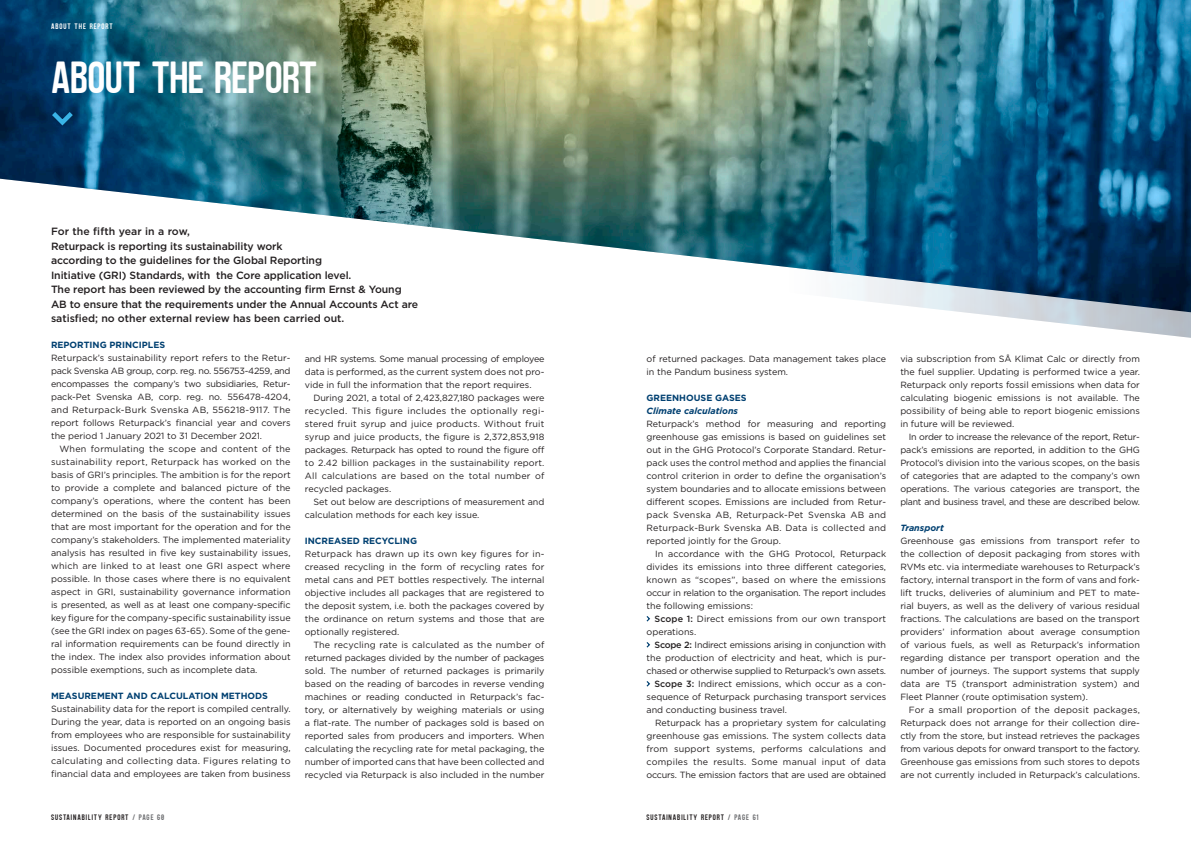
<style>
.page{position:relative;width:1191px;height:842px;background:#fff}
.page>*{position:absolute;margin:0;border:0;box-sizing:border-box;transform-origin:0 0}
.t1{font:45px "Zaio";color:#fff}
.t2{font:500 10.5px "Gotham";letter-spacing:-.01em;color:#231f20}
.t3{font:500 10.5px "Gotham";letter-spacing:.01em;color:#231f20}
.t4{font:9px/13px "Gotham";color:#231f20;text-align:justify}
.t5{font:700 9px "Gotham";color:#004071}
.t6{font:italic 700 9px "Gotham";color:#004071}
.t7{font:8px "Zaio";letter-spacing:.12em;color:#231f20}
.t8{font:8px "Zaio";letter-spacing:.12em;color:#fff}
.s1{color:#6c6d70}
.s2{font-weight:500}
</style>
<div class="page">
<img style="left:0;top:0;width:1191px;height:312px">
<svg style="left:47px;top:107px;width:30px;height:22px"></svg>
<svg style="left:646px;top:616px;width:4px;height:6px"></svg>
<svg style="left:646px;top:642px;width:4px;height:6px"></svg>
<svg style="left:646px;top:681px;width:4px;height:6px"></svg>
<p class="t8" style="left:51px;top:22px;width:63px">ABOUT THE REPORT</p>
<p class="t1" style="left:51px;top:52px;width:268px">ABOUT THE REPORT</p>
<p class="t3" style="left:51px;top:225px;width:140px">For the fifth year in a row,</p>
<p class="t2" style="left:51px;top:239px;width:233px">Returpack is reporting its sustainability work</p>
<p class="t2" style="left:51px;top:254px;width:272px">according to the guidelines for the Global Reporting</p>
<p class="t2" style="left:51px;top:268px;width:302px">Initiative (GRI) Standards, with the Core application level.</p>
<p class="t2" style="left:51px;top:283px;width:352px">The report has been reviewed by the accounting firm Ernst &amp; Young</p>
<p class="t2" style="left:51px;top:297px;width:368px">AB to ensure that the requirements under the Annual Accounts Act are</p>
<p class="t2" style="left:51px;top:312px;width:295px">satisfied; no other external review has been carried out.</p>
<p class="t5" style="left:51px;top:339px;width:116px">REPORTING PRINCIPLES</p>
<p class="t4" style="left:51px;top:351px;width:241px">Returpack’s sustainability report refers to the Retur&shy;pack Svenska AB group, corp. reg. no. 556753-4259, and encompasses the company’s two subsidiaries, Retur&shy;pack-Pet Svenska AB, corp. reg. no. 556478-4204, and Returpack-Burk Svenska AB, 556218-9117. The report follows Returpack’s financial year and covers the period 1 January 2021 to 31 December 2021.</p>
<p class="t4" style="left:51px;top:442px;width:241px;text-indent:9px">When formulating the scope and content of the sustainability report, Returpack has worked on the basis of GRI’s principles. The ambition is for the report to provide a complete and balanced picture of the company’s operations, where the content has been determined on the basis of the sustainability issues that are most important for the operation and for the company’s stakeholders. The implemented materiality analysis has resulted in five key sustainability issues, which are linked to at least one GRI aspect where possible. In those cases where there is no equivalent aspect in GRI, sustainability governance information is presented, as well as at least one company-specific key figure for the company-specific sustainability issue (see the GRI index on pages 63-65). Some of the gene&shy;ral information requirements can be found directly in the index. The index also provides information about possible exemptions, such as incomplete data.</p>
<p class="t5" style="left:51px;top:690px;width:218px">MEASUREMENT AND CALCULATION METHODS</p>
<p class="t4" style="left:51px;top:702px;width:241px">Sustainability data for the report is compiled centrally.<br>During the year, data is reported on an ongoing basis from employees who are responsible for sustainability issues. Documented procedures exist for measuring, calculating and collecting data. Figures relating to financial data and employees are taken from business</p>
<p class="t7" style="left:51px;top:812px;width:115px">SUSTAINABILITY REPORT <span class="s1">/ PAGE 60</span></p>
<p class="t4" style="left:305px;top:352px;width:241px">and HR systems. Some manual processing of employee data is performed, as the current system does not pro&shy;vide in full the information that the report requires.</p>
<p class="t4" style="left:305px;top:391px;width:241px;text-indent:9px">During 2021, a total of 2,423,827,180 packages were recycled. This figure includes the optionally regi&shy;stered fruit syrup and juice products. Without fruit syrup and juice products, the figure is 2,372,853,918 packages. Returpack has opted to round the figure off to 2.42 billion packages in the sustainability report.<br>All calculations are based on the total number of recycled packages.</p>
<p class="t4" style="left:305px;top:495px;width:241px;text-indent:9px">Set out below are descriptions of measurement and calculation methods for each key issue.</p>
<p class="t5" style="left:305px;top:535px;width:114px">INCREASED RECYCLING</p>
<p class="t4" style="left:305px;top:547px;width:241px">Returpack has drawn up its own key figures for in&shy;creased recycling in the form of recycling rates for metal cans and PET bottles respectively. The internal objective includes all packages that are registered to the deposit system, i.e. both the packages covered by the ordinance on return systems and those that are optionally registered.</p>
<p class="t4" style="left:305px;top:638px;width:241px;text-indent:9px">The recycling rate is calculated as the number of returned packages divided by the number of packages sold. The number of returned packages is primarily based on the reading of barcodes in reverse vending machines or reading conducted in Returpack’s fac&shy;tory, or alternatively by weighing materials or using a flat-rate. The number of packages sold is based on reported sales from producers and importers. When calculating the recycling rate for metal packaging, the number of imported cans that have been collected and recycled via Returpack is also included in the number</p>
<p class="t4" style="left:646px;top:352px;width:241px">of returned packages. Data management takes place in the Pandum business system.</p>
<p class="t5" style="left:646px;top:392px;width:102px">GREENHOUSE GASES</p>
<p class="t6" style="left:646px;top:405px;width:93px">Climate calculations</p>
<p class="t4" style="left:646px;top:417px;width:241px">Returpack’s method for measuring and reporting greenhouse gas emissions is based on guidelines set out in the GHG Protocol’s Corporate Standard. Retur&shy;pack uses the control method and applies the financial control criterion in order to define the organisation’s system boundaries and to allocate emissions between different scopes. Emissions are included from Retur&shy;pack Svenska AB, Returpack-Pet Svenska AB and Returpack-Burk Svenska AB. Data is collected and reported jointly for the Group.</p>
<p class="t4" style="left:646px;top:547px;width:241px;text-indent:9px">In accordance with the GHG Protocol, Returpack divides its emissions into three different categories, known as “scopes”, based on where the emissions occur in relation to the organisation. The report includes the following emissions:</p>
<p class="t4" style="left:646px;top:612px;width:241px;text-indent:8px"><span class="s2">Scope 1:</span> Direct emissions from our own transport operations.</p>
<p class="t4" style="left:646px;top:638px;width:241px;text-indent:8px"><span class="s2">Scope 2:</span> Indirect emissions arising in conjunction with the production of electricity and heat, which is pur&shy;chased or otherwise supplied to Returpack’s own assets.</p>
<p class="t4" style="left:646px;top:677px;width:241px;text-indent:8px"><span class="s2">Scope 3:</span> Indirect emissions, which occur as a con&shy;sequence of Returpack purchasing transport services and conducting business travel.</p>
<p class="t4" style="left:646px;top:716px;width:241px;text-indent:9px">Returpack has a proprietary system for calculating greenhouse gas emissions. The system collects data from support systems, performs calculations and compiles the results. Some manual input of data occurs. The emission factors that are used are obtained</p>
<p class="t7" style="left:646px;top:812px;width:114px">SUSTAINABILITY REPORT <span class="s1">/ PAGE 61</span></p>
<p class="t4" style="left:900px;top:352px;width:241px">via subscription from SÅ Klimat Calc or directly from the fuel supplier. Updating is performed twice a year.<br>Returpack only reports fossil emissions when data for calculating biogenic emissions is not available. The possibility of being able to report biogenic emissions in future will be reviewed.</p>
<p class="t4" style="left:900px;top:430px;width:241px;text-indent:9px">In order to increase the relevance of the report, Retur&shy;pack’s emissions are reported, in addition to the GHG Protocol’s division into the various scopes, on the basis of categories that are adapted to the company’s own operations. The various categories are transport, the plant and business travel, and these are described below.</p>
<p class="t6" style="left:900px;top:522px;width:45px">Transport</p>
<p class="t4" style="left:900px;top:534px;width:241px">Greenhouse gas emissions from transport refer to the collection of deposit packaging from stores with RVMs etc. via intermediate warehouses to Returpack’s factory, internal transport in the form of vans and fork&shy;lift trucks, deliveries of aluminium and PET to mate&shy;rial buyers, as well as the delivery of various residual fractions. The calculations are based on the transport providers’ information about average consumption of various fuels, as well as Returpack’s information regarding distance per transport operation and the number of journeys. The support systems that supply data are T5 (transport administration system) and Fleet Planner (route optimisation system).</p>
<p class="t4" style="left:900px;top:703px;width:241px;text-indent:9px">For a small proportion of the deposit packages, Returpack does not arrange for their collection dire&shy;ctly from the store, but instead retrieves the packages from various depots for onward transport to the factory.<br>Greenhouse gas emissions from such stores to depots are not currently included in Returpack’s calculations.</p>
</div>
